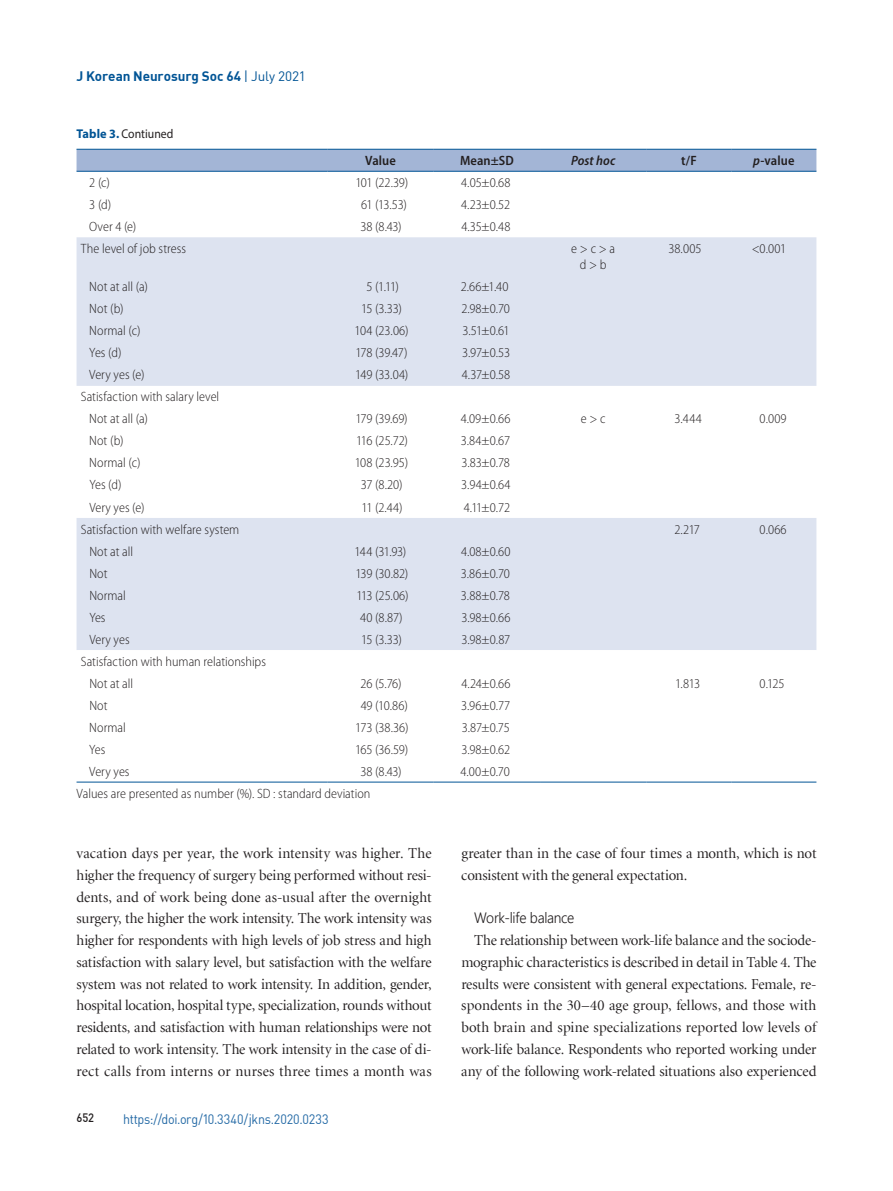
<style>
.page{position:relative;width:893px;height:1191px;background:#fff}
.page>*{position:absolute;margin:0;border:0;box-sizing:border-box;transform-origin:0 0}
.t1{font:15px/21.8px "Minion LT Display";letter-spacing:-.005em;color:#231f20;text-align:justify}
.t2{font:300 15px "Segoe UI";letter-spacing:-.02em;color:#231f20;scale:.93 1}
.t3{font:300 semi-condensed 13.5px/22px "Myriad Pro";color:#231f20}
.t4{font:13.5px "DIN";letter-spacing:-.015em;color:#2369a5;scale:.93 1}
.t5{font:700 13.5px "DIN";letter-spacing:-.005em;color:#005495}
.t6{font:600 semi-condensed 13.5px "Myriad Pro";letter-spacing:.005em;color:#231f20}
.t7{font:italic 600 semi-condensed 13.5px "Myriad Pro";letter-spacing:.005em;color:#231f20}
.t8{font:12.75px "Myriad Pro";color:#231f20;scale:.92 1}
.t9{font:12px "Dinmed";color:#231f20;scale:.93 1}
.s1{font-weight:400}
.s2{font-weight:700;color:#005495}
.s3{font-style:italic}
</style>
<div class="page">
<div style="left:77px;top:150px;width:739px;height:21px;background:#a3b5d6"></div>
<svg style="left:77px;top:237px;width:739px;height:413px;fill:#dde3f0"></svg>
<hr style="left:77px;top:149px;width:250px;height:1px;background:#005495">
<hr style="left:327px;top:149px;width:107px;height:1px;background:#005495">
<hr style="left:434px;top:149px;width:106px;height:1px;background:#005495">
<hr style="left:540px;top:149px;width:106px;height:1px;background:#005495">
<hr style="left:646px;top:149px;width:85px;height:1px;background:#005495">
<hr style="left:731px;top:149px;width:85px;height:1px;background:#005495">
<hr style="left:77px;top:171px;width:250px;height:1px;background:#005495">
<hr style="left:327px;top:171px;width:107px;height:1px;background:#005495">
<hr style="left:434px;top:171px;width:106px;height:1px;background:#005495">
<hr style="left:540px;top:171px;width:106px;height:1px;background:#005495">
<hr style="left:646px;top:171px;width:85px;height:1px;background:#005495">
<hr style="left:731px;top:171px;width:85px;height:1px;background:#005495">
<hr style="left:77px;top:781px;width:250px;height:1px;background:#005495">
<hr style="left:327px;top:781px;width:107px;height:1px;background:#005495">
<hr style="left:434px;top:781px;width:106px;height:1px;background:#005495">
<hr style="left:540px;top:781px;width:106px;height:1px;background:#005495">
<hr style="left:646px;top:781px;width:85px;height:1px;background:#005495">
<hr style="left:731px;top:781px;width:85px;height:1px;background:#005495">
<p class="t5" style="left:76px;top:68px;width:231px">J Korean Neurosurg Soc 64 <span class="s1">| July 2021</span></p>
<p class="t8" style="left:77px;top:126px;width:107px"><span class="s2">Table 3.</span> Contiuned</p>
<p class="t6" style="left:365px;top:152px;width:32px">Value</p>
<p class="t6" style="left:460px;top:152px;width:55px">Mean±SD</p>
<p class="t7" style="left:571px;top:152px;width:46px">Post hoc</p>
<p class="t6" style="left:681px;top:152px;width:17px">t/F</p>
<p class="t6" style="left:753px;top:152px;width:43px"><span class="s3">p</span>-value</p>
<p class="t3" style="left:89px;top:171px;width:22px">2 (c)</p>
<p class="t3" style="left:355px;top:171px;width:54px">101 (22.39)</p>
<p class="t3" style="left:461px;top:171px;width:51px">4.05±0.68</p>
<p class="t3" style="left:89px;top:193px;width:24px">3 (d)</p>
<p class="t3" style="left:361px;top:193px;width:47px">61 (13.53)</p>
<p class="t3" style="left:461px;top:193px;width:50px">4.23±0.52</p>
<p class="t3" style="left:89px;top:215px;width:49px">Over 4 (e)</p>
<p class="t3" style="left:360px;top:215px;width:43px">38 (8.43)</p>
<p class="t3" style="left:461px;top:215px;width:50px">4.35±0.48</p>
<p class="t3" style="left:81px;top:237px;width:107px">The level of job stress</p>
<p class="t3" style="left:571px;top:240px;width:45px;line-height:16.5px;text-align:center">e &gt; c &gt; a d &gt; b</p>
<p class="t3" style="left:668px;top:237px;width:35px">38.005</p>
<p class="t3" style="left:752px;top:237px;width:36px">&lt;0.001</p>
<p class="t3" style="left:89px;top:276px;width:60px">Not at all (a)</p>
<p class="t3" style="left:366px;top:276px;width:34px">5 (1.11)</p>
<p class="t3" style="left:461px;top:276px;width:49px">2.66±1.40</p>
<p class="t3" style="left:89px;top:298px;width:36px">Not (b)</p>
<p class="t3" style="left:361px;top:298px;width:42px">15 (3.33)</p>
<p class="t3" style="left:461px;top:298px;width:50px">2.98±0.70</p>
<p class="t3" style="left:89px;top:320px;width:53px">Normal (c)</p>
<p class="t3" style="left:355px;top:320px;width:56px">104 (23.06)</p>
<p class="t3" style="left:462px;top:320px;width:49px">3.51±0.61</p>
<p class="t3" style="left:89px;top:342px;width:34px">Yes (d)</p>
<p class="t3" style="left:355px;top:342px;width:54px">178 (39.47)</p>
<p class="t3" style="left:462px;top:342px;width:49px">3.97±0.53</p>
<p class="t3" style="left:89px;top:364px;width:57px">Very yes (e)</p>
<p class="t3" style="left:355px;top:364px;width:55px">149 (33.04)</p>
<p class="t3" style="left:462px;top:364px;width:50px">4.37±0.58</p>
<p class="t3" style="left:89px;top:386px;width:131px;text-indent:-9px">Satisfaction with salary level<br>Not at all (a)</p>
<p class="t3" style="left:355px;top:408px;width:54px">179 (39.69)</p>
<p class="t3" style="left:461px;top:408px;width:51px">4.09±0.66</p>
<p class="t3" style="left:581px;top:408px;width:26px">e &gt; c</p>
<p class="t3" style="left:675px;top:408px;width:29px">3.444</p>
<p class="t3" style="left:760px;top:408px;width:29px">0.009</p>
<p class="t3" style="left:89px;top:430px;width:36px">Not (b)</p>
<p class="t3" style="left:356px;top:430px;width:53px">116 (25.72)</p>
<p class="t3" style="left:461px;top:430px;width:51px">3.84±0.67</p>
<p class="t3" style="left:89px;top:452px;width:53px">Normal (c)</p>
<p class="t3" style="left:355px;top:452px;width:55px">108 (23.95)</p>
<p class="t3" style="left:461px;top:452px;width:50px">3.83±0.78</p>
<p class="t3" style="left:89px;top:474px;width:34px">Yes (d)</p>
<p class="t3" style="left:361px;top:474px;width:43px">37 (8.20)</p>
<p class="t3" style="left:461px;top:474px;width:51px">3.94±0.64</p>
<p class="t3" style="left:89px;top:496px;width:57px">Very yes (e)</p>
<p class="t3" style="left:362px;top:496px;width:42px">11 (2.44)</p>
<p class="t3" style="left:464px;top:496px;width:48px">4.11±0.72</p>
<p class="t3" style="left:81px;top:518px;width:160px">Satisfaction with welfare system</p>
<p class="t3" style="left:675px;top:518px;width:27px">2.217</p>
<p class="t3" style="left:760px;top:518px;width:29px">0.066</p>
<p class="t3" style="left:89px;top:540px;width:45px">Not at all</p>
<p class="t3" style="left:354px;top:540px;width:53px">144 (31.93)</p>
<p class="t3" style="left:461px;top:540px;width:51px">4.08±0.60</p>
<p class="t3" style="left:89px;top:562px;width:20px">Not</p>
<p class="t3" style="left:355px;top:562px;width:55px">139 (30.82)</p>
<p class="t3" style="left:461px;top:562px;width:51px">3.86±0.70</p>
<p class="t3" style="left:89px;top:584px;width:38px">Normal</p>
<p class="t3" style="left:356px;top:584px;width:54px">113 (25.06)</p>
<p class="t3" style="left:461px;top:584px;width:50px">3.88±0.78</p>
<p class="t3" style="left:89px;top:606px;width:18px">Yes</p>
<p class="t3" style="left:360px;top:606px;width:44px">40 (8.87)</p>
<p class="t3" style="left:461px;top:606px;width:51px">3.98±0.66</p>
<p class="t3" style="left:89px;top:628px;width:42px">Very yes</p>
<p class="t3" style="left:361px;top:628px;width:42px">15 (3.33)</p>
<p class="t3" style="left:461px;top:628px;width:50px">3.98±0.87</p>
<p class="t3" style="left:89px;top:650px;width:178px;text-indent:-9px">Satisfaction with human relationships<br>Not at all</p>
<p class="t3" style="left:361px;top:672px;width:43px">26 (5.76)</p>
<p class="t3" style="left:462px;top:672px;width:50px">4.24±0.66</p>
<p class="t3" style="left:675px;top:672px;width:26px">1.813</p>
<p class="t3" style="left:760px;top:672px;width:27px">0.125</p>
<p class="t3" style="left:89px;top:694px;width:20px">Not</p>
<p class="t3" style="left:361px;top:694px;width:49px">49 (10.86)</p>
<p class="t3" style="left:461px;top:694px;width:51px">3.96±0.77</p>
<p class="t3" style="left:89px;top:716px;width:38px">Normal</p>
<p class="t3" style="left:355px;top:716px;width:55px">173 (38.36)</p>
<p class="t3" style="left:462px;top:716px;width:50px">3.87±0.75</p>
<p class="t3" style="left:89px;top:738px;width:18px">Yes</p>
<p class="t3" style="left:355px;top:738px;width:55px">165 (36.59)</p>
<p class="t3" style="left:461px;top:738px;width:50px">3.98±0.62</p>
<p class="t3" style="left:89px;top:760px;width:42px">Very yes</p>
<p class="t3" style="left:360px;top:760px;width:43px">38 (8.43)</p>
<p class="t3" style="left:460px;top:760px;width:51px">4.00±0.70</p>
<p class="t3" style="left:77px;top:782px;width:295px">Values are presented as number (%). SD : standard deviation</p>
<p class="t1" style="left:76px;top:843px;width:357px">vacation days per year, the work intensity was higher. The higher the frequency of surgery being performed without resi&shy;dents, and of work being done as-usual after the overnight surgery, the higher the work intensity. The work intensity was higher for respondents with high levels of job stress and high satisfaction with salary level, but satisfaction with the welfare system was not related to work intensity. In addition, gender, hospital location, hospital type, specialization, rounds without residents, and satisfaction with human relationships were not related to work intensity. The work intensity in the case of di&shy;rect calls from interns or nurses three times a month was</p>
<p class="t1" style="left:461px;top:843px;width:357px">greater than in the case of four times a month, which is not consistent with the general expectation.</p>
<p class="t2" style="left:474px;top:903px;width:109px">Work-life balance</p>
<p class="t1" style="left:461px;top:930px;width:357px;text-indent:13px">The relationship between work-life balance and the sociode&shy;mographic characteristics is described in detail in Table 4. The results were consistent with general expectations. Female, re&shy;spondents in the 30–40 age group, fellows, and those with both brain and spine specializations reported low levels of work-life balance. Respondents who reported working under any of the following work-related situations also experienced</p>
<p class="t9" style="left:77px;top:1109px;width:20px">652</p>
<p class="t4" style="left:123px;top:1110px;width:223px">https://doi.org/10.3340/jkns.2020.0233</p>
</div>
